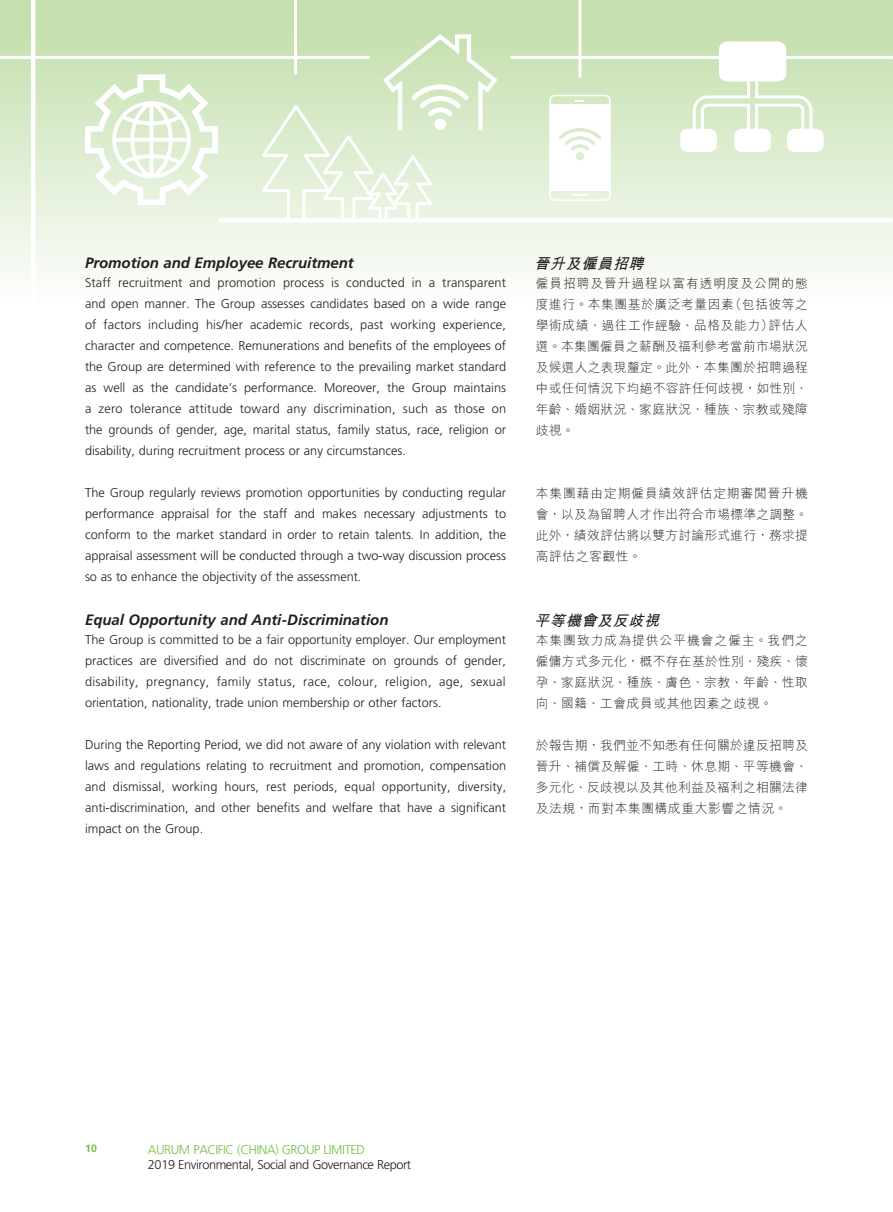
<style>
.page{position:relative;width:893px;height:1212px;background:#fff}
.page>*{position:absolute;margin:0;border:0;box-sizing:border-box;transform-origin:0 0}
._02_H2{font:italic 700 15px "Frutiger LT Std";color:#231f20}
._002_H2_c{font:italic 700 15px "M Hei HK";color:#231f20}
._00_txt{font:300 12.75px/21px "Frutiger LT Std";color:#231f20;text-align:justify}
._000_txt_c{font:300 12.75px/21px "M Hei HK";letter-spacing:.025em;color:#231f20;text-align:justify}
._00_txt-2{font:300 12.75px "Frutiger LT Std";letter-spacing:-.03em;color:#231f20}
.t1{font:300 12.75px "Frutiger LT Std";letter-spacing:-.03em;color:#71bf44}
.t2{font:700 10.5px "Frutiger LT Std";color:#71bf44}
</style>
<div class="page">
<div style="left:0;top:0;width:893px;height:305px;background:linear-gradient(to bottom,#c0dda7,#fdfefd)"></div>
<svg style="left:85px;top:74px;width:133px;height:131px"></svg>
<hr style="left:0;top:56px;width:370px;height:3px;background:#fff">
<hr style="left:510px;top:56px;width:383px;height:3px;background:#fff">
<div style="left:218px;top:218px;width:674px;height:5px;background:#fff"></div>
<hr style="left:31px;top:0;width:4px;height:305px;background:#fff">
<hr style="left:294px;top:0;width:3px;height:74px;background:#fff">
<hr style="left:578px;top:0;width:3px;height:78px;background:#fff">
<svg style="left:680px;top:41px;width:144px;height:111px"></svg>
<svg style="left:258px;top:34px;width:239px;height:184px;background:#dceccf"></svg>
<svg style="left:549px;top:95px;width:62px;height:106px"></svg>
<p class="_02_H2" style="left:85px;top:254px;width:270px">Promotion and Employee Recruitment</p>
<p class="_00_txt" style="left:85px;top:272px;width:423px">Staff recruitment and promotion process is conducted in a transparent and open manner. The Group assesses candidates based on a wide range of factors including his/her academic records, past working experience, character and competence. Remunerations and benefits of the employees of the Group are determined with reference to the prevailing market standard as well as the candidate’s performance. Moreover, the Group maintains a zero tolerance attitude toward any discrimination, such as those on the grounds of gender, age, marital status, family status, race, religion or disability, during recruitment process or any circumstances.</p>
<p class="_00_txt" style="left:85px;top:482px;width:423px">The Group regularly reviews promotion opportunities by conducting regular performance appraisal for the staff and makes necessary adjustments to conform to the market standard in order to retain talents. In addition, the appraisal assessment will be conducted through a two-way discussion process so as to enhance the objectivity of the assessment.</p>
<p class="_02_H2" style="left:85px;top:611px;width:305px">Equal Opportunity and Anti-Discrimination</p>
<p class="_00_txt" style="left:85px;top:629px;width:423px">The Group is committed to be a fair opportunity employer. Our employment practices are diversified and do not discriminate on grounds of gender, disability, pregnancy, family status, race, colour, religion, age, sexual orientation, nationality, trade union membership or other factors.</p>
<p class="_00_txt" style="left:85px;top:734px;width:423px">During the Reporting Period, we did not aware of any violation with relevant laws and regulations relating to recruitment and promotion, compensation and dismissal, working hours, rest periods, equal opportunity, diversity, anti-discrimination, and other benefits and welfare that have a significant impact on the Group.</p>
<p class="_002_H2_c" style="left:534px;top:252px;width:116px">晉升及僱員招聘</p>
<p class="_000_txt_c" style="left:536px;top:272px;width:274px">僱員招聘及晉升過程以富有透明度及公開的態度進行。本集團基於廣泛考量因素（包括彼等之學術成績、過往工作經驗、品格及能力）評估人選。本集團僱員之薪酬及福利參考當前市場狀況及候選人之表現釐定。此外，本集團於招聘過程中或任何情況下均絕不容許任何歧視，如性別、年齡、婚姻狀況、家庭狀況、種族、宗教或殘障歧視。</p>
<p class="_000_txt_c" style="left:536px;top:482px;width:274px">本集團藉由定期僱員績效評估定期審閱晉升機會，以及為留聘人才作出符合市場標準之調整。此外，績效評估將以雙方討論形式進行，務求提高評估之客觀性。</p>
<p class="_002_H2_c" style="left:534px;top:609px;width:132px">平等機會及反歧視</p>
<p class="_000_txt_c" style="left:536px;top:629px;width:274px">本集團致力成為提供公平機會之僱主。我們之僱傭方式多元化，概不存在基於性別、殘疾、懷孕、家庭狀況、種族、膚色、宗教、年齡、性取向、國籍、工會成員或其他因素之歧視。</p>
<p class="_000_txt_c" style="left:536px;top:734px;width:274px">於報告期，我們並不知悉有任何關於違反招聘及晉升、補償及解僱、工時、休息期、平等機會、多元化、反歧視以及其他利益及褔利之相關法律及法規，而對本集團構成重大影響之情況。</p>
<p class="t2" style="left:85px;top:1142px;width:13px">10</p>
<p class="t1" style="left:148px;top:1143px;width:219px">AURUM PACIFIC (CHINA) GROUP LIMITED</p>
<p class="_00_txt-2" style="left:148px;top:1158px;width:265px">2019 Environmental, Social and Governance Report</p>
</div>
